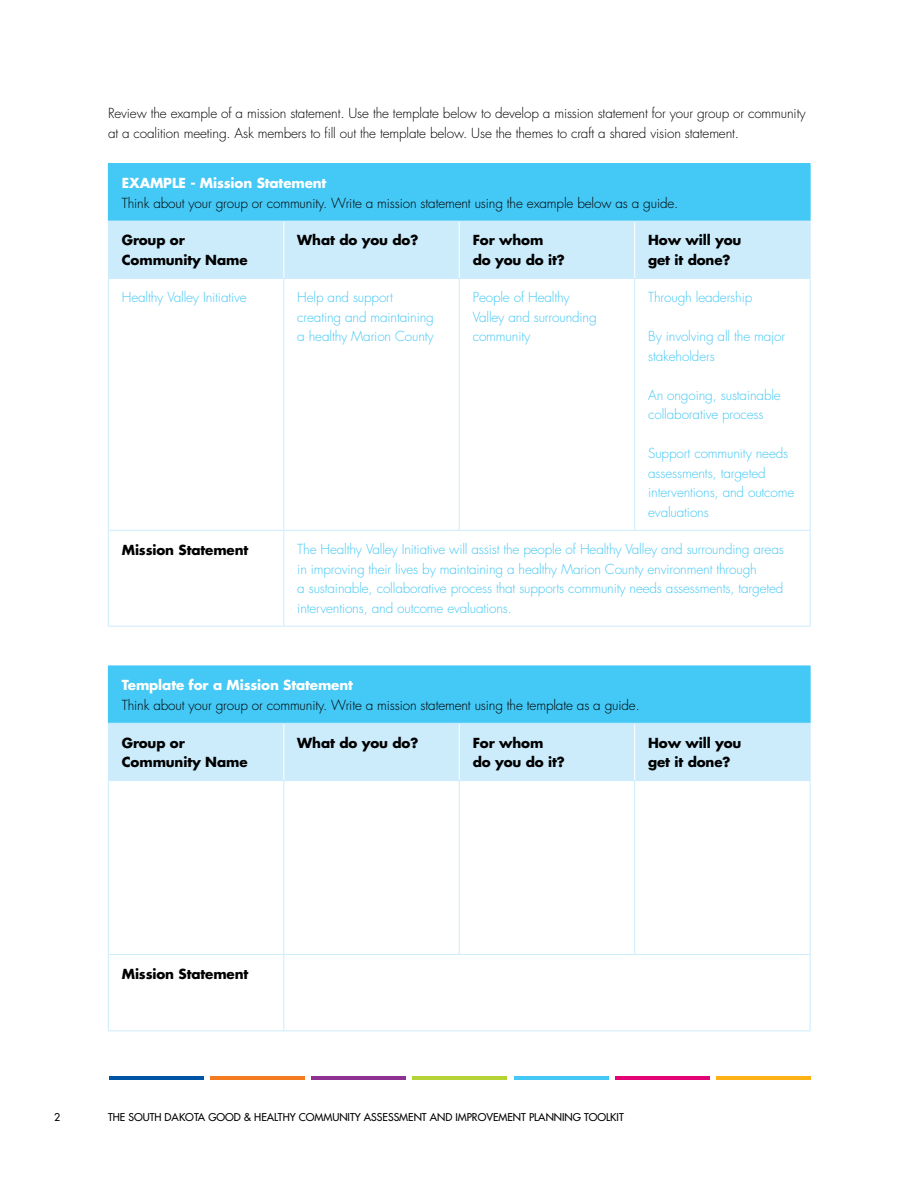
<style>
.page{position:relative;width:918px;height:1188px;background:#fff}
.page>*{position:absolute;margin:0;border:0;box-sizing:border-box;transform-origin:0 0}
.t1{font:300 13.5px/19.5px "Futura";letter-spacing:-.01em;color:#44c8f5}
.t2{font:300 13.5px/19.5px "Futura";letter-spacing:-.01em;color:#000}
.t3{font:700 13.5px/19.5px "Futura";letter-spacing:-.01em;color:#000}
.t4{font:700 13.5px "Futura";letter-spacing:-.01em;color:#fff}
.t5{font:10.5px "Futura";color:#000}
</style>
<div class="page">
<div style="left:108px;top:164px;width:702px;height:57px;background:#44c8f5"></div>
<div style="left:109px;top:222px;width:701px;height:56px;background:#ccecfc"></div>
<hr style="left:283px;top:221px;width:1px;height:57px;background:#fff">
<hr style="left:459px;top:221px;width:1px;height:57px;background:#fff">
<hr style="left:634px;top:221px;width:1px;height:57px;background:#fff">
<hr style="left:108px;top:163px;width:176px;height:1px;background:#44c8f5">
<hr style="left:284px;top:163px;width:175px;height:1px;background:#44c8f5">
<hr style="left:459px;top:163px;width:176px;height:1px;background:#44c8f5">
<hr style="left:635px;top:163px;width:176px;height:1px;background:#44c8f5">
<hr style="left:810px;top:164px;width:1px;height:57px;background:#44c8f5">
<hr style="left:108px;top:278px;width:176px;height:1px;background:#ccecfc">
<hr style="left:108px;top:279px;width:1px;height:251px;background:#ccecfc">
<hr style="left:284px;top:278px;width:175px;height:1px;background:#ccecfc">
<hr style="left:283px;top:279px;width:1px;height:251px;background:#ccecfc">
<hr style="left:459px;top:278px;width:176px;height:1px;background:#ccecfc">
<hr style="left:459px;top:279px;width:1px;height:251px;background:#ccecfc">
<hr style="left:635px;top:278px;width:176px;height:1px;background:#ccecfc">
<hr style="left:634px;top:279px;width:1px;height:251px;background:#ccecfc">
<hr style="left:810px;top:279px;width:1px;height:251px;background:#ccecfc">
<hr style="left:108px;top:221px;width:176px;height:1px;background:#ccecfc">
<hr style="left:108px;top:221px;width:1px;height:57px;background:#ccecfc">
<hr style="left:284px;top:221px;width:175px;height:1px;background:#ccecfc">
<hr style="left:459px;top:221px;width:176px;height:1px;background:#ccecfc">
<hr style="left:635px;top:221px;width:176px;height:1px;background:#ccecfc">
<hr style="left:810px;top:221px;width:1px;height:57px;background:#ccecfc">
<hr style="left:283px;top:531px;width:1px;height:95px;background:#ccecfc">
<hr style="left:108px;top:530px;width:176px;height:1px;background:#ccecfc">
<hr style="left:108px;top:531px;width:1px;height:95px;background:#ccecfc">
<hr style="left:284px;top:530px;width:175px;height:1px;background:#ccecfc">
<hr style="left:459px;top:530px;width:176px;height:1px;background:#ccecfc">
<hr style="left:635px;top:530px;width:176px;height:1px;background:#ccecfc">
<hr style="left:810px;top:531px;width:1px;height:95px;background:#ccecfc">
<hr style="left:108px;top:626px;width:176px;height:1px;background:#ccecfc">
<hr style="left:284px;top:626px;width:175px;height:1px;background:#ccecfc">
<hr style="left:459px;top:626px;width:176px;height:1px;background:#ccecfc">
<hr style="left:635px;top:626px;width:176px;height:1px;background:#ccecfc">
<div style="left:108px;top:666px;width:702px;height:57px;background:#44c8f5"></div>
<div style="left:109px;top:724px;width:701px;height:56px;background:#ccecfc"></div>
<hr style="left:283px;top:724px;width:1px;height:56px;background:#fff">
<hr style="left:459px;top:724px;width:1px;height:56px;background:#fff">
<hr style="left:634px;top:724px;width:1px;height:56px;background:#fff">
<hr style="left:810px;top:666px;width:1px;height:57px;background:#44c8f5">
<hr style="left:108px;top:780px;width:176px;height:1px;background:#ccecfc">
<hr style="left:108px;top:781px;width:1px;height:173px;background:#ccecfc">
<hr style="left:284px;top:780px;width:175px;height:1px;background:#ccecfc">
<hr style="left:283px;top:781px;width:1px;height:173px;background:#ccecfc">
<hr style="left:459px;top:780px;width:176px;height:1px;background:#ccecfc">
<hr style="left:459px;top:781px;width:1px;height:173px;background:#ccecfc">
<hr style="left:635px;top:780px;width:176px;height:1px;background:#ccecfc">
<hr style="left:634px;top:781px;width:1px;height:173px;background:#ccecfc">
<hr style="left:810px;top:781px;width:1px;height:173px;background:#ccecfc">
<hr style="left:108px;top:723px;width:176px;height:1px;background:#ccecfc">
<hr style="left:108px;top:724px;width:1px;height:56px;background:#ccecfc">
<hr style="left:284px;top:723px;width:175px;height:1px;background:#ccecfc">
<hr style="left:459px;top:723px;width:176px;height:1px;background:#ccecfc">
<hr style="left:635px;top:723px;width:176px;height:1px;background:#ccecfc">
<hr style="left:810px;top:724px;width:1px;height:56px;background:#ccecfc">
<hr style="left:283px;top:955px;width:1px;height:75px;background:#ccecfc">
<hr style="left:108px;top:954px;width:176px;height:1px;background:#ccecfc">
<hr style="left:108px;top:955px;width:1px;height:75px;background:#ccecfc">
<hr style="left:284px;top:954px;width:175px;height:1px;background:#ccecfc">
<hr style="left:459px;top:954px;width:176px;height:1px;background:#ccecfc">
<hr style="left:635px;top:954px;width:176px;height:1px;background:#ccecfc">
<hr style="left:810px;top:955px;width:1px;height:75px;background:#ccecfc">
<hr style="left:108px;top:1030px;width:176px;height:1px;background:#ccecfc">
<hr style="left:284px;top:1030px;width:175px;height:1px;background:#ccecfc">
<hr style="left:459px;top:1030px;width:176px;height:1px;background:#ccecfc">
<hr style="left:635px;top:1030px;width:176px;height:1px;background:#ccecfc">
<hr style="left:716px;top:1077px;width:95px;height:3px;background:#fcb116">
<hr style="left:311px;top:1077px;width:95px;height:3px;background:#8e3193">
<hr style="left:109px;top:1077px;width:94px;height:3px;background:#0054a6">
<hr style="left:412px;top:1077px;width:95px;height:3px;background:#b5d334">
<hr style="left:514px;top:1077px;width:94px;height:3px;background:#44c8f5">
<hr style="left:210px;top:1077px;width:95px;height:3px;background:#f47b20">
<hr style="left:615px;top:1077px;width:95px;height:3px;background:#e40375">
<p class="t2" style="left:108px;top:104px;width:699px">Review the example of a mission statement. Use the template below to develop a mission statement for your group or community at a coalition meeting. Ask members to fill out the template below. Use the themes to craft a shared vision statement.</p>
<p class="t4" style="left:122px;top:174px;width:206px">EXAMPLE - Mission Statement</p>
<p class="t2" style="left:122px;top:193px;width:558px">Think about your group or community. Write a mission statement using the example below as a guide.</p>
<p class="t3" style="left:122px;top:230px;width:127px">Group or<br>Community Name</p>
<p class="t3" style="left:297px;top:230px;width:123px">What do you do?</p>
<p class="t3" style="left:473px;top:230px;width:94px">For whom<br>do you do it?</p>
<p class="t3" style="left:648px;top:230px;width:95px">How will you get it done?</p>
<p class="t1" style="left:122px;top:288px;width:126px">Healthy Valley Initiative</p>
<p class="t1" style="left:297px;top:288px;width:138px">Help and support creating and maintaining a healthy Marion County</p>
<p class="t1" style="left:473px;top:288px;width:126px">People of Healthy<br>Valley and surrounding community</p>
<p class="t1" style="left:648px;top:288px;width:106px">Through leadership</p>
<p class="t1" style="left:648px;top:327px;width:139px">By involving all the major stakeholders</p>
<p class="t1" style="left:648px;top:385px;width:134px">An ongoing, sustainable collaborative process</p>
<p class="t1" style="left:648px;top:444px;width:148px">Support community needs assessments, targeted interventions, and outcome evaluations</p>
<p class="t3" style="left:122px;top:539px;width:128px">Mission Statement</p>
<p class="t1" style="left:297px;top:540px;width:488px">The Healthy Valley Initiative will assist the people of Healthy Valley and surrounding areas in improving their lives by maintaining a healthy Marion County environment through<br>a sustainable, collaborative process that supports community needs assessments, targeted interventions, and outcome evaluations.</p>
<p class="t4" style="left:122px;top:676px;width:233px">Template for a Mission Statement</p>
<p class="t2" style="left:122px;top:695px;width:520px">Think about your group or community. Write a mission statement using the template as a guide.</p>
<p class="t3" style="left:122px;top:732px;width:127px">Group or<br>Community Name</p>
<p class="t3" style="left:297px;top:732px;width:123px">What do you do?</p>
<p class="t3" style="left:473px;top:732px;width:94px">For whom<br>do you do it?</p>
<p class="t3" style="left:648px;top:732px;width:95px">How will you get it done?</p>
<p class="t3" style="left:122px;top:964px;width:128px">Mission Statement</p>
<p class="t5" style="left:54px;top:1110px;width:8px">2</p>
<p class="t5" style="left:108px;top:1110px;width:517px">THE SOUTH DAKOTA GOOD &amp; HEALTHY COMMUNITY ASSESSMENT AND IMPROVEMENT PLANNING TOOLKIT</p>
</div>
